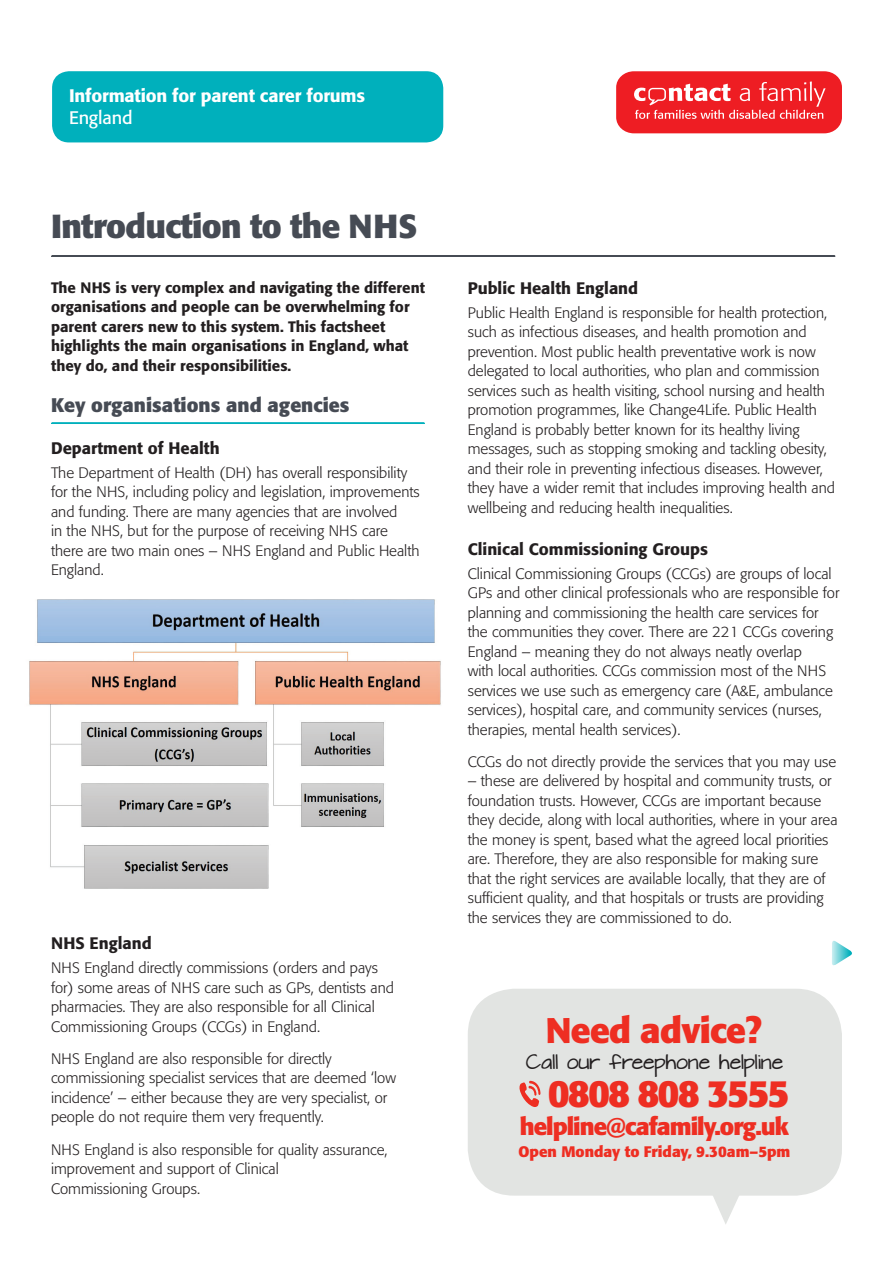
<style>
.page{position:relative;width:893px;height:1263px;background:#fff}
.page>*{position:absolute;margin:0;border:0;box-sizing:border-box;transform-origin:0 0}
.t1{font:700 37.8px "Formata BQ";letter-spacing:-.05em;color:#ee2e22}
.t2{font:700 35.25px "Formata BQ";letter-spacing:-.02em;color:#ee2e22}
.t3{font:700 33px "Formata BQ";letter-spacing:-.02em;color:#464b54}
.t4{font:700 24px "Formata BQ";letter-spacing:-.04em;color:#ee2e22}
.t5{font:700 19.5px "Formata BQ";color:#464b54}
.t6{font:500 18px "Formata BQ";letter-spacing:-.01em;color:#fff}
.t7{font:18px "Formata BQ";letter-spacing:-.01em;color:#fff}
.t8{font:17.7px "Architects Daughter";color:#231f20}
.t9{font:500 16.5px "Formata BQ";color:#231f20}
.t10{font:700 15.15px "Formata BQ";color:#ee2e22}
.t11{font:300 15px/19.5px "Formata BQ";color:#231f20}
.t12{font:500 15px/19.5px "Formata BQ";color:#231f20}
</style>
<div class="page">
<hr style="left:52px;top:255px;width:783px;height:2px;background:#464b54">
<svg style="left:52px;top:422px;width:372px;height:2px"></svg>
<svg style="left:615px;top:70px;width:228px;height:64px"></svg>
<div style="left:616px;top:71px;width:226px;height:62px;background:#ee1d23;border-radius:17px"></div>
<svg style="left:634px;top:81px;width:191px;height:38px"></svg>
<div style="left:468px;top:989px;width:374px;height:206px;background:#e2e4e2;border-radius:46px"></div>
<svg style="left:519px;top:1081px;width:21px;height:26px"></svg>
<svg style="left:694px;top:1195px;width:59px;height:29px"></svg>
<svg style="left:832px;top:941px;width:20px;height:25px"></svg>
<div style="left:52px;top:71px;width:391px;height:71px;background:#00b0bc;border-radius:17px"></div>
<img style="left:29px;top:600px;width:412px;height:289px">
<p class="t6" style="left:69px;top:84px;width:298px">Information for parent carer forums</p>
<p class="t7" style="left:69px;top:107px;width:65px">England</p>
<h3 class="t3" style="left:51px;top:206px;width:368px">Introduction to the NHS</h3>
<p class="t12" style="left:51px;top:277px;width:376px">The NHS is very complex and navigating the different organisations and people can be overwhelming for parent carers new to this system. This factsheet highlights the main organisations in England, what they do, and their responsibilities.</p>
<h3 class="t5" style="left:51px;top:393px;width:300px">Key organisations and agencies</h3>
<p class="t9" style="left:51px;top:438px;width:170px">Department of Health</p>
<p class="t11" style="left:51px;top:463px;width:370px">The Department of Health (DH) has overall responsibility for the NHS, including policy and legislation, improvements and funding. There are many agencies that are involved<br>in the NHS, but for the purpose of receiving NHS care there are two main ones – NHS England and Public Health England.</p>
<p class="t9" style="left:51px;top:933px;width:102px">NHS England</p>
<p class="t11" style="left:51px;top:958px;width:344px">NHS England directly commissions (orders and pays for) some areas of NHS care such as GPs, dentists and pharmacies. They are also responsible for all Clinical Commissioning Groups (CCGs) in England.</p>
<p class="t11" style="left:51px;top:1049px;width:346px">NHS England are also responsible for directly commissioning specialist services that are deemed ‘low incidence’ – either because they are very specialist, or people do not require them very frequently.</p>
<p class="t11" style="left:51px;top:1140px;width:338px">NHS England is also responsible for quality assurance, improvement and support of Clinical<br>Commissioning Groups.</p>
<p class="t9" style="left:468px;top:278px;width:172px">Public Health England</p>
<p class="t11" style="left:468px;top:303px;width:369px">Public Health England is responsible for health protection, such as infectious diseases, and health promotion and prevention. Most public health preventative work is now delegated to local authorities, who plan and commission services such as health visiting, school nursing and health promotion programmes, like Change4Life. Public Health England is probably better known for its healthy living messages, such as stopping smoking and tackling obesity, and their role in preventing infectious diseases. However, they have a wider remit that includes improving health and wellbeing and reducing health inequalities.</p>
<p class="t9" style="left:468px;top:539px;width:242px">Clinical Commissioning Groups</p>
<p class="t11" style="left:468px;top:564px;width:373px">Clinical Commissioning Groups (CCGs) are groups of local GPs and other clinical professionals who are responsible for planning and commissioning the health care services for the communities they cover. There are 221 CCGs covering England – meaning they do not always neatly overlap<br>with local authorities. CCGs commission most of the NHS services we use such as emergency care (A&amp;E, ambulance services), hospital care, and community services (nurses, therapies, mental health services).</p>
<p class="t11" style="left:468px;top:752px;width:370px">CCGs do not directly provide the services that you may use</p>
<p class="t11" style="left:468px;top:771px;width:371px">– these are delivered by hospital and community trusts, or foundation trusts. However, CCGs are important because they decide, along with local authorities, where in your area the money is spent, based what the agreed local priorities are. Therefore, they are also responsible for making sure that the right services are available locally, that they are of sufficient quality, and that hospitals or trusts are providing the services they are commissioned to do.</p>
<h2 class="t2" style="left:546px;top:1008px;width:217px">Need advice?</h2>
<p class="t8" style="left:526px;top:1049px;width:259px">Call our freephone helpline</p>
<h1 class="t1" style="left:548px;top:1070px;width:243px">0808 808 3555</h1>
<h3 class="t4" style="left:520px;top:1111px;width:271px">helpline@cafamily.org.uk</h3>
<p class="t10" style="left:519px;top:1142px;width:273px">Open Monday to Friday, 9.30am–5pm</p>
</div>
